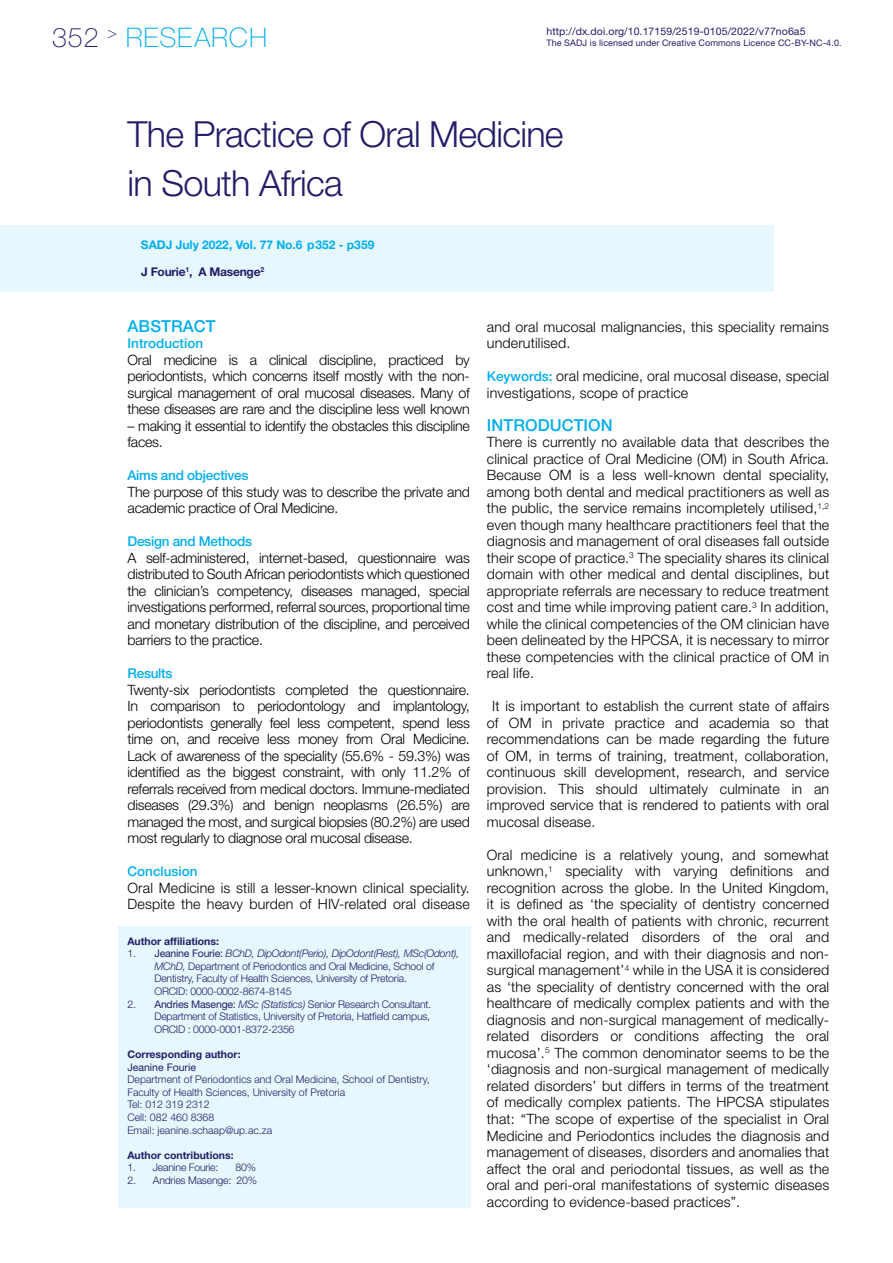
<style>
.page{position:relative;width:893px;height:1263px;background:#fff}
.page>*{position:absolute;margin:0;border:0;box-sizing:border-box;transform-origin:0 0}
.Header_Title_RC_74_4{font:300 36px "Helvetica Neue LT Std";letter-spacing:-.02em;color:#221d67}
.t1{font:100 27px "Helvetica Neue LT Std";letter-spacing:.025em;color:#00aeef}
.Text_Body_RC_74_5{font:500 16.5px "Helvetica Neue LT Std";letter-spacing:.005em;color:#00aeef}
.Text_Body_RC_74_5-2{font:300 14.25px/16.5px "Helvetica Neue LT Std";letter-spacing:.01em;color:#000;text-align:justify}
.Text_Body_RC_74_5-3{font:300 14.25px/16.5px "Helvetica Neue LT Std";letter-spacing:-.02em;color:#000}
.Text_Body_RC_74_5-4{font:500 13.5px "Helvetica Neue LT Std";letter-spacing:-.02em;color:#00aeef}
.Text_Body_RC_74_5-5{font:500 13.5px "Helvetica Neue LT Std";color:#00aeef}
.Article_JournalName{font:700 12px "Helvetica Neue LT Std";color:#00aeef}
.Article_AuthorName{font:700 12px "Helvetica Neue LT Std";letter-spacing:-.02em;color:#221d67}
.AuthorAffiliations_R{font:300 10.5px/12.6px "Helvetica Neue LT Std";letter-spacing:-.02em;color:#221d67}
.AuthorAffiliations_R-2{font:300 10.5px/12.6px "Helvetica Neue LT Std";color:#221d67}
.AuthorAffiliations_R-3{font:700 10.5px "Helvetica Neue LT Std";color:#221d67}
.Header_WebNumber{font:10.5px "Helvetica Neue LT Std";letter-spacing:.01em;color:#221d67}
.AuthorAffiliations_R-4{font:10.5px "Helvetica Neue LT Std";color:#221d67}
.Header_WebNumber-2{font:9px "Helvetica Neue LT Std";letter-spacing:.01em;color:#221d67}
.s1{color:#221d67}
.s2{font-weight:400}
.s3{font-style:italic}
.s4{font-weight:500;font-size:13.5px;color:#00aeef}
</style>
<div class="page">
<div style="left:118px;top:926px;width:353px;height:282px;background:#e6f7fd"></div>
<div style="left:0;top:225px;width:774px;height:67px;background:#e6f7fd"></div>
<h2 class="t1" style="left:52px;top:22px;width:216px"><span class="s1">352</span> <sup>&gt;</sup> RESEARCH</h2>
<p class="Header_WebNumber" style="left:546px;top:25px;width:261px">http://dx.doi.org/10.17159/2519-0105/2022/v77no6a5</p>
<p class="Header_WebNumber-2" style="left:546px;top:37px;width:297px">The SADJ is licensed under Creative Commons Licence CC-BY-NC-4.0.</p>
<p class="Header_Title_RC_74_4" style="left:128px;top:112px;width:438px">The Practice of Oral Medicine</p>
<p class="Header_Title_RC_74_4" style="left:128px;top:162px;width:217px">in South Africa</p>
<p class="Article_JournalName" style="left:141px;top:237px;width:235px">SADJ July 2022, Vol. 77 No.6 p352 - p359</p>
<p class="Article_AuthorName" style="left:141px;top:264px;width:125px">J Fourie<sup>1</sup>, A Masenge<sup>2</sup></p>
<p class="Text_Body_RC_74_5" style="left:128px;top:316px;width:89px">ABSTRACT</p>
<p class="Text_Body_RC_74_5-5" style="left:128px;top:336px;width:77px">Introduction</p>
<p class="Text_Body_RC_74_5-2" style="left:128px;top:351px;width:344px">Oral medicine is a clinical discipline, practiced by periodontists, which concerns itself mostly with the non&shy;surgical management of oral mucosal diseases. Many of these diseases are rare and the discipline less well known</p>
<p class="Text_Body_RC_74_5-3" style="left:128px;top:417px;width:344px">– making it essential to identify the obstacles this discipline faces.</p>
<p class="Text_Body_RC_74_5-4" style="left:128px;top:468px;width:122px">Aims and objectives</p>
<p class="Text_Body_RC_74_5-3" style="left:128px;top:483px;width:344px">The purpose of this study was to describe the private and academic practice of Oral Medicine.</p>
<p class="Text_Body_RC_74_5-4" style="left:128px;top:534px;width:126px">Design and Methods</p>
<p class="Text_Body_RC_74_5-2" style="left:128px;top:549px;width:344px">A self-administered, internet-based, questionnaire was distributed to South African periodontists which questioned the clinician’s competency, diseases managed, special investigations performed, referral sources, proportional time and monetary distribution of the discipline, and perceived barriers to the practice.</p>
<p class="Text_Body_RC_74_5-4" style="left:128px;top:666px;width:46px">Results</p>
<p class="Text_Body_RC_74_5-2" style="left:128px;top:681px;width:344px">Twenty-six periodontists completed the questionnaire.<br>In comparison to periodontology and implantology, periodontists generally feel less competent, spend less time on, and receive less money from Oral Medicine.<br>Lack of awareness of the speciality (55.6% - 59.3%) was identified as the biggest constraint, with only 11.2% of referrals received from medical doctors. Immune-mediated diseases (29.3%) and benign neoplasms (26.5%) are managed the most, and surgical biopsies (80.2%) are used most regularly to diagnose oral mucosal disease.</p>
<p class="Text_Body_RC_74_5-5" style="left:128px;top:864px;width:72px">Conclusion</p>
<p class="Text_Body_RC_74_5-2" style="left:128px;top:879px;width:344px">Oral Medicine is still a lesser-known clinical speciality.<br>Despite the heavy burden of HIV-related oral disease</p>
<p class="AuthorAffiliations_R-3" style="left:127px;top:934px;width:93px">Author affiliations:</p>
<p class="AuthorAffiliations_R" style="left:154px;top:947px;width:306px;text-indent:-27px">1. <span class="s2">Jeanine Fourie:</span> <span class="s3">BChD, DipOdont(Perio), DipOdont(Rest), MSc(Odont), MChD,</span> Department of Periodontics and Oral Medicine, School of Dentistry, Faculty of Health Sciences, University of Pretoria.<br>ORCID: 0000-0002-8674-8145</p>
<p class="AuthorAffiliations_R" style="left:154px;top:997px;width:278px;text-align:justify;text-indent:-27px">2. <span class="s2">Andries Masenge:</span> <span class="s3">MSc (Statistics)</span> Senior Research Consultant.<br>Department of Statistics, University of Pretoria, Hatfield campus, ORCID : 0000-0001-8372-2356</p>
<p class="AuthorAffiliations_R-3" style="left:127px;top:1048px;width:115px">Corresponding author:</p>
<p class="AuthorAffiliations_R-4" style="left:127px;top:1060px;width:70px">Jeanine Fourie</p>
<p class="AuthorAffiliations_R-2" style="left:127px;top:1073px;width:304px">Department of Periodontics and Oral Medicine, School of Dentistry,<br>Faculty of Health Sciences, University of Pretoria</p>
<p class="AuthorAffiliations_R-2" style="left:127px;top:1098px;width:84px">Tel: 012 319 2312</p>
<p class="AuthorAffiliations_R-2" style="left:127px;top:1111px;width:88px">Cell: 082 460 8368</p>
<p class="AuthorAffiliations_R-2" style="left:127px;top:1123px;width:146px">Email: jeanine.schaap@up.ac.za</p>
<p class="AuthorAffiliations_R-3" style="left:127px;top:1148px;width:108px">Author contributions:</p>
<p class="AuthorAffiliations_R" style="left:127px;top:1161px;width:93px">1. Jeanine Fourie:</p>
<p class="AuthorAffiliations_R" style="left:235px;top:1161px;width:22px">80%</p>
<p class="AuthorAffiliations_R" style="left:127px;top:1174px;width:131px">2. Andries Masenge: 20%</p>
<p class="Text_Body_RC_74_5-2" style="left:487px;top:318px;width:344px">and oral mucosal malignancies, this speciality remains underutilised.</p>
<p class="Text_Body_RC_74_5-2" style="left:487px;top:368px;width:344px"><span class="s4">Keywords:</span> oral medicine, oral mucosal disease, special investigations, scope of practice</p>
<p class="Text_Body_RC_74_5" style="left:487px;top:415px;width:127px">INTRODUCTION</p>
<p class="Text_Body_RC_74_5-2" style="left:487px;top:434px;width:344px">There is currently no available data that describes the clinical practice of Oral Medicine (OM) in South Africa.<br>Because OM is a less well-known dental speciality, among both dental and medical practitioners as well as the public, the service remains incompletely utilised,<sup>1,2 </sup>even though many healthcare practitioners feel that the diagnosis and management of oral diseases fall outside their scope of practice.<sup>3</sup> The speciality shares its clinical domain with other medical and dental disciplines, but appropriate referrals are necessary to reduce treatment cost and time while improving patient care.<sup>3</sup> In addition, while the clinical competencies of the OM clinician have been delineated by the HPCSA, it is necessary to mirror these competencies with the clinical practice of OM in real life.</p>
<p class="Text_Body_RC_74_5-2" style="left:487px;top:698px;width:344px;text-indent:5px">It is important to establish the current state of affairs of OM in private practice and academia so that recommendations can be made regarding the future of OM, in terms of training, treatment, collaboration, continuous skill development, research, and service provision. This should ultimately culminate in an improved service that is rendered to patients with oral mucosal disease.</p>
<p class="Text_Body_RC_74_5-2" style="left:487px;top:846px;width:344px">Oral medicine is a relatively young, and somewhat unknown,<sup>1</sup> speciality with varying definitions and recognition across the globe. In the United Kingdom, it is defined as ‘the speciality of dentistry concerned with the oral health of patients with chronic, recurrent and medically-related disorders of the oral and maxillofacial region, and with their diagnosis and non&shy;surgical management’<sup>4</sup> while in the USA it is considered as ‘the speciality of dentistry concerned with the oral healthcare of medically complex patients and with the diagnosis and non-surgical management of medically&shy;related disorders or conditions affecting the oral mucosa’.<sup>5</sup> The common denominator seems to be the ‘diagnosis and non-surgical management of medically related disorders’ but differs in terms of the treatment of medically complex patients. The HPCSA stipulates that: “The scope of expertise of the specialist in Oral Medicine and Periodontics includes the diagnosis and management of diseases, disorders and anomalies that affect the oral and periodontal tissues, as well as the oral and peri-oral manifestations of systemic diseases according to evidence-based practices”.</p>
</div>
